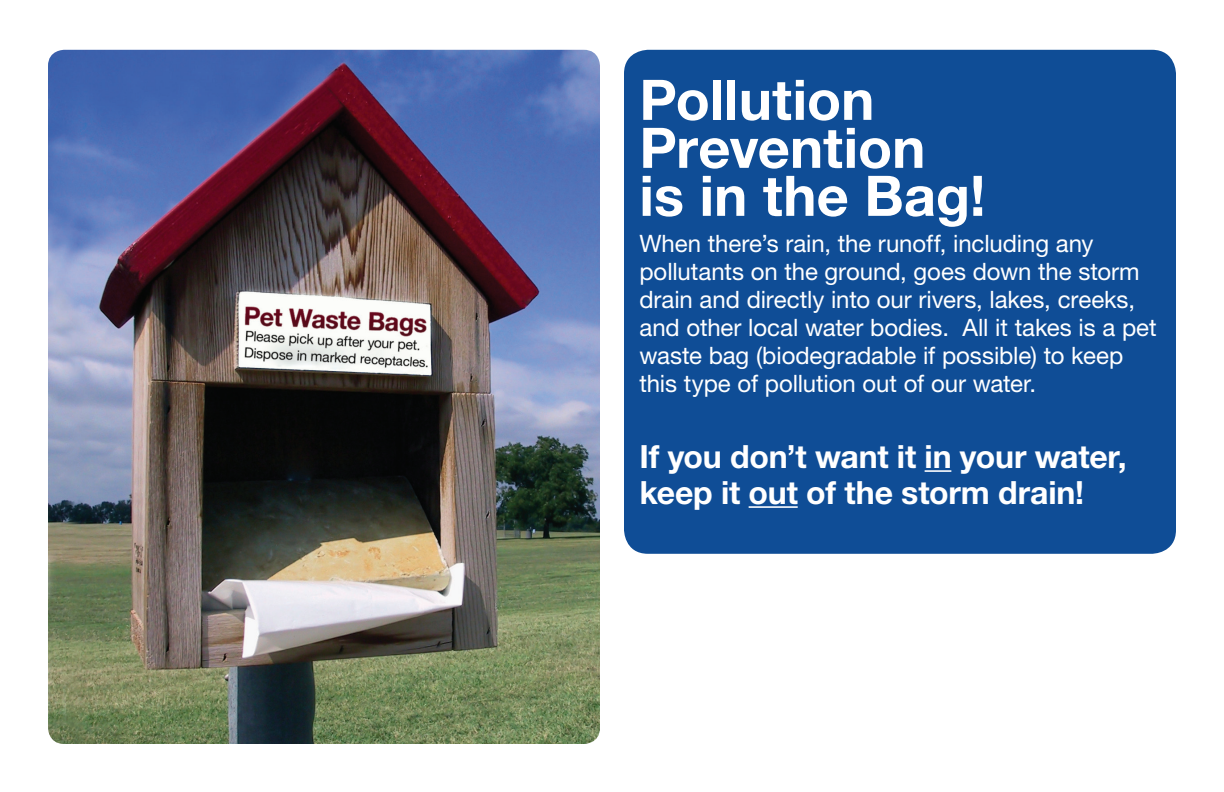
<style>
.page{position:relative;width:1224px;height:792px;background:#fff}
.page>*{position:absolute;margin:0;border:0;box-sizing:border-box;transform-origin:0 0}
.t1{font:700 56px/48px "Helvetica Neue LT";color:#fff}
.t2{font:700 32px/36px "Helvetica Neue LT";letter-spacing:-.005em;color:#fff}
.t3{font:24px/28px "Helvetica Neue LT";letter-spacing:-.005em;color:#fff}
</style>
<div class="page">
<div style="left:624px;top:50px;width:552px;height:504px;background:#0f4d96;border-radius:24px"></div>
<img style="left:48px;top:50px;width:552px;height:694px">
<hr style="left:925px;top:470px;width:26px;height:2px;background:#fff">
<hr style="left:749px;top:506px;width:49px;height:2px;background:#fff">
<h1 class="t1" style="left:639px;top:75px;width:348px">Pollution<br>Prevention<br>is in the Bag!</h1>
<p class="t3" style="left:639px;top:229px;width:519px">When there’s rain, the runoff, including any pollutants on the ground, goes down the storm drain and directly into our rivers, lakes, creeks, and other local water bodies. All it takes is a pet waste bag (biodegradable if possible) to keep this type of pollution out of our water.</p>
<h2 class="t2" style="left:639px;top:438px;width:489px">If you don’t want it in your water, keep it out of the storm drain!</h2>
</div>
